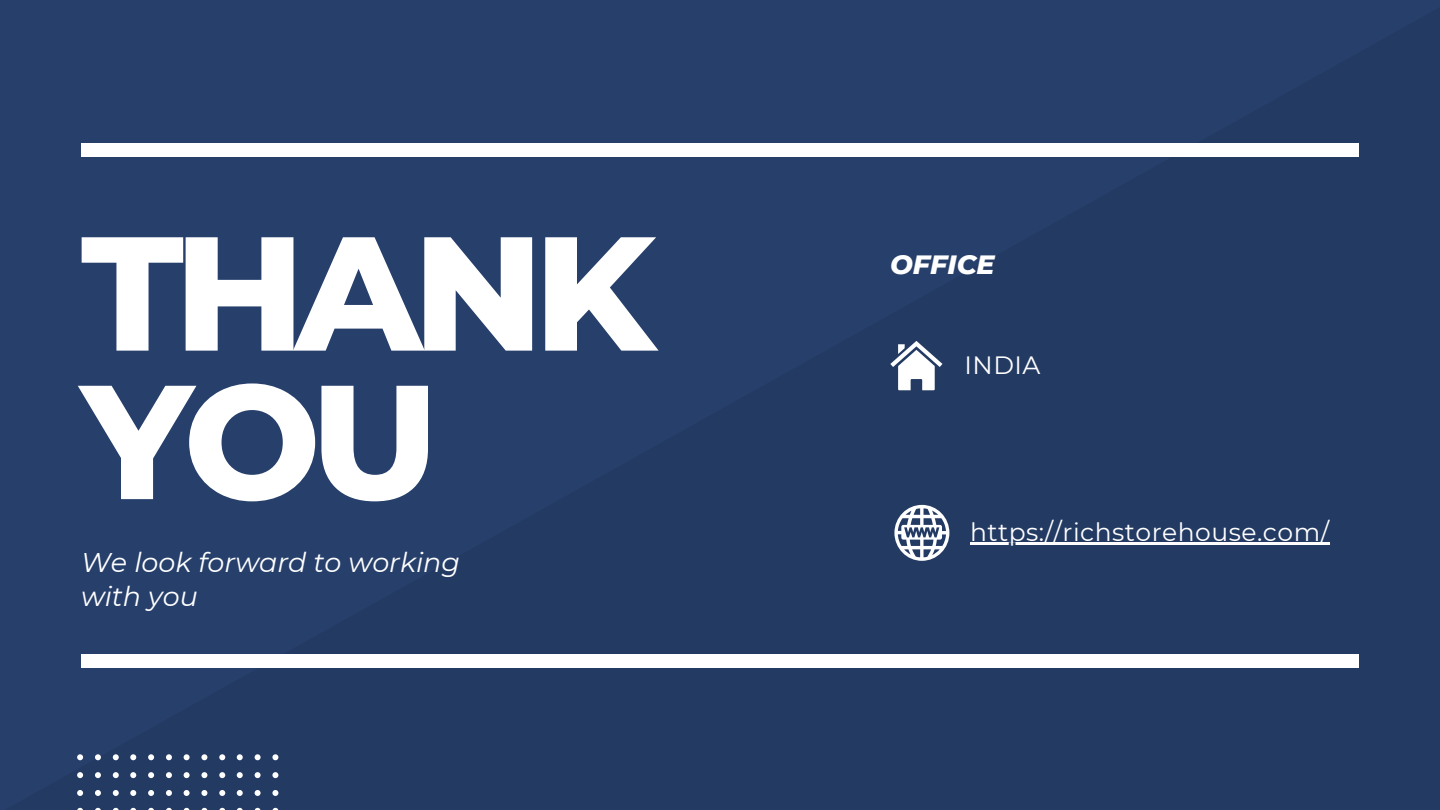
<style>
.page{position:relative;width:1440px;height:810px;background:#263f6b}
.page>*{position:absolute;margin:0;border:0;box-sizing:border-box;transform-origin:0 0}
.t1{font:800 161.9px/148.5px "Montserrat";letter-spacing:-.06em;color:#fff}
.t2{font:italic 27px/34.5px "Montserrat";color:#fff}
.t3{font:italic 800 27px "Montserrat";color:#fff}
.t4{font:25px "Montserrat";letter-spacing:.02em;color:#fff}
</style>
<div class="page">
<svg style="left:77px;top:754px;width:201px;height:56px"></svg>
<div style="left:81px;top:654px;width:1278px;height:13px;background:#fff"></div>
<div style="left:81px;top:143px;width:1278px;height:13px;background:#fff"></div>
<svg style="left:894px;top:505px;width:55px;height:56px"></svg>
<svg style="left:890px;top:341px;width:52px;height:49px"></svg>
<hr style="left:970px;top:543px;width:360px;height:2px;background:#fff">
<p class="t1" style="left:81px;top:218px;width:576px">THANK<br>YOU</p>
<p class="t2" style="left:81px;top:545px;width:381px">We look forward to working with you</p>
<p class="t3" style="left:890px;top:248px;width:106px">OFFICE</p>
<p class="t4" style="left:965px;top:350px;width:77px">INDIA</p>
<p class="t4" style="left:970px;top:517px;width:361px">https://richstorehouse.com/</p>
</div>
